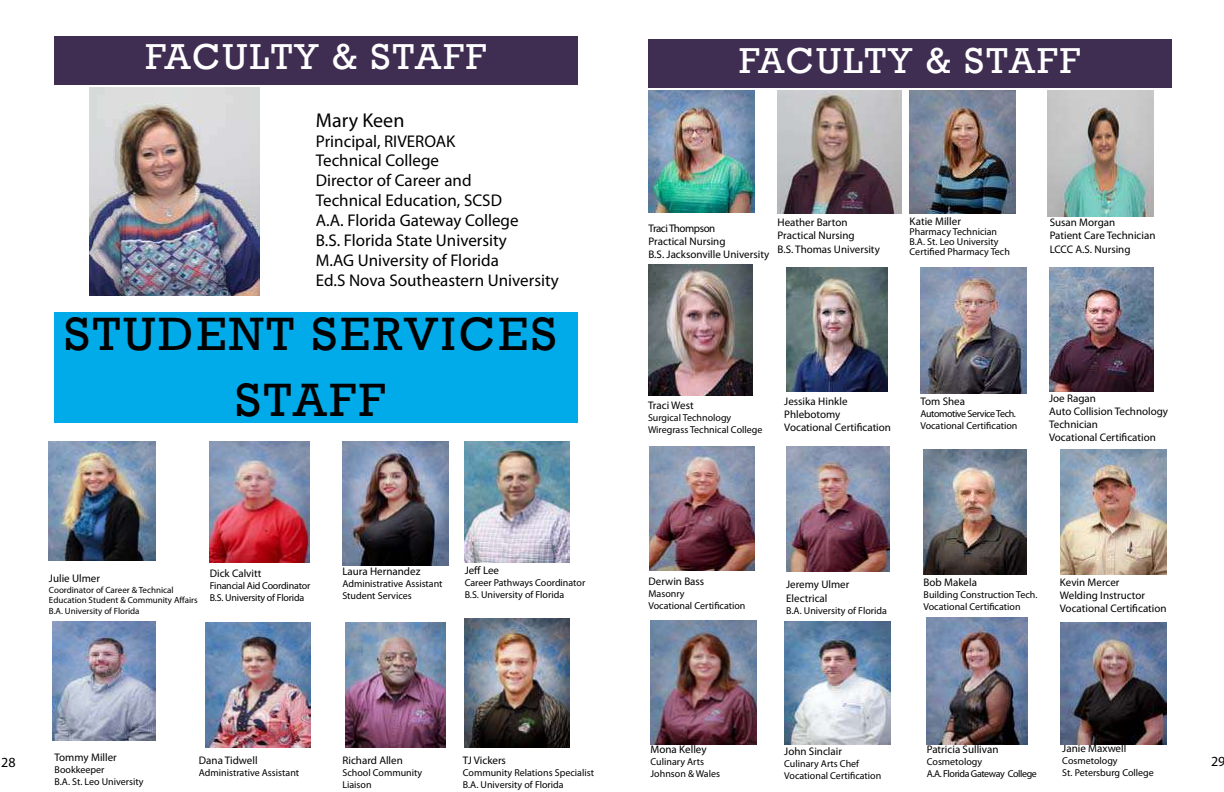
<style>
.page{position:relative;width:1224px;height:792px;background:#fff}
.page>*{position:absolute;margin:0;border:0;box-sizing:border-box;transform-origin:0 0}
.t1{font:48px/65.6px "Rockwell";letter-spacing:.06em;color:#000;text-align:center}
.t2{font:37px "Rockwell";letter-spacing:.06em;color:#fff}
.t3{font:20px "Myriad Pro";color:#000}
.t4{font:17px/20px "Myriad Pro";color:#000}
.t5{font:14px "Myriad Pro";color:#000}
.t6{font:11px/13.2px "Myriad Pro";color:#000}
.t7{font:10px/12px "Myriad Pro";color:#000}
.t8{font:10px/12px "Myriad Pro";letter-spacing:-.02em;color:#000}
.t9{font:10px/12px "Myriad Pro";letter-spacing:-.04em;color:#000}
.t10{font:9px/10.8px "Myriad Pro";color:#000}
</style>
<div class="page">
<img style="left:210px;top:441px;width:99px;height:121px">
<img style="left:90px;top:87px;width:169px;height:209px">
<div style="left:54px;top:36px;width:524px;height:48px;background:#3f2e52"></div>
<div style="left:55px;top:312px;width:523px;height:111px;background:#01abe9"></div>
<img style="left:342px;top:441px;width:107px;height:125px">
<img style="left:465px;top:441px;width:104px;height:121px">
<img style="left:465px;top:619px;width:104px;height:128px">
<img style="left:49px;top:441px;width:107px;height:119px">
<img style="left:206px;top:622px;width:104px;height:125px">
<img style="left:53px;top:621px;width:103px;height:119px">
<img style="left:346px;top:622px;width:99px;height:125px">
<img style="left:650px;top:446px;width:104px;height:125px">
<div style="left:648px;top:39px;width:523px;height:48px;background:#3f2e52"></div>
<img style="left:648px;top:91px;width:107px;height:121px">
<img style="left:910px;top:91px;width:106px;height:123px">
<img style="left:648px;top:265px;width:104px;height:130px">
<img style="left:786px;top:267px;width:102px;height:124px">
<img style="left:920px;top:267px;width:107px;height:127px">
<img style="left:1049px;top:267px;width:105px;height:125px">
<img style="left:786px;top:446px;width:103px;height:126px">
<img style="left:924px;top:449px;width:103px;height:126px">
<img style="left:1060px;top:449px;width:106px;height:125px">
<img style="left:651px;top:621px;width:106px;height:124px">
<img style="left:784px;top:621px;width:107px;height:123px">
<img style="left:927px;top:617px;width:101px;height:127px">
<img style="left:1060px;top:622px;width:106px;height:122px">
<img style="left:1047px;top:91px;width:107px;height:125px">
<img style="left:778px;top:91px;width:123px;height:123px">
<h2 class="t2" style="left:145px;top:35px;width:342px">FACULTY &amp; STAFF</h2>
<h3 class="t3" style="left:316px;top:107px;width:90px">Mary Keen</h3>
<h3 class="t4" style="left:316px;top:131px;width:244px">Principal, RIVEROAK<br>Technical College<br>Director of Career and<br>Technical Education, SCSD<br>A.A. Florida Gateway College<br>B.S. Florida State University<br>M.AG University of Florida<br>Ed.S Nova Southeastern University</h3>
<h1 class="t1" style="left:64px;top:302px;width:494px">STUDENT SERVICES<br>STAFF</h1>
<p class="t6" style="left:49px;top:571px;width:53px">Julie Ulmer</p>
<p class="t10" style="left:49px;top:584px;width:150px">Coordinator of Career &amp; Technical<br>Education Student &amp; Community Affairs<br>B.A. University of Florida</p>
<p class="t6" style="left:210px;top:566px;width:53px">Dick Calvitt</p>
<p class="t8" style="left:210px;top:579px;width:102px">Financial Aid Coordinator<br>B.S. University of Florida</p>
<p class="t6" style="left:342px;top:565px;width:79px">Laura Hernandez</p>
<p class="t7" style="left:342px;top:578px;width:102px">Administrative Assistant<br>Student Services</p>
<p class="t6" style="left:465px;top:564px;width:36px">Jeff Lee</p>
<p class="t7" style="left:465px;top:577px;width:122px">Career Pathways Coordinator<br>B.S. University of Florida</p>
<h2 class="t2" style="left:739px;top:39px;width:342px">FACULTY &amp; STAFF</h2>
<p class="t6" style="left:648px;top:221px;width:122px">Traci Thompson<br>Practical Nursing<br>B.S. Jacksonville University</p>
<p class="t6" style="left:778px;top:216px;width:104px">Heather Barton<br>Practical Nursing<br>B.S. Thomas University</p>
<p class="t6" style="left:910px;top:214px;width:53px">Katie Miller</p>
<p class="t7" style="left:910px;top:226px;width:102px;line-height:10px">Pharmacy Technician<br>B.A. St. Leo University<br>Certified Pharmacy Tech</p>
<p class="t6" style="left:1050px;top:216px;width:107px">Susan Morgan<br>Patient Care Technician<br>LCCC A.S. Nursing</p>
<p class="t6" style="left:648px;top:399px;width:47px">Traci West</p>
<p class="t7" style="left:648px;top:412px;width:116px">Surgical Technology<br>Wiregrass Technical College</p>
<p class="t6" style="left:784px;top:395px;width:108px">Jessika Hinkle<br>Phlebotomy<br>Vocational Certification</p>
<p class="t6" style="left:920px;top:394px;width:46px">Tom Shea</p>
<p class="t7" style="left:920px;top:407px;width:99px">Automotive Service Tech.<br>Vocational Certification</p>
<p class="t6" style="left:1049px;top:391px;width:120px">Joe Ragan<br>Auto Collision Technology<br>Technician<br>Vocational Certification</p>
<p class="t6" style="left:648px;top:575px;width:57px">Derwin Bass</p>
<p class="t7" style="left:648px;top:588px;width:99px">Masonry<br>Vocational Certification</p>
<p class="t6" style="left:786px;top:578px;width:65px">Jeremy Ulmer<br>Electrical</p>
<p class="t7" style="left:786px;top:604px;width:102px">B.A. University of Florida</p>
<p class="t6" style="left:924px;top:575px;width:55px">Bob Makela</p>
<p class="t7" style="left:924px;top:588px;width:116px">Building Construction Tech.<br>Vocational Certification</p>
<p class="t6" style="left:1060px;top:575px;width:108px">Kevin Mercer<br>Welding Instructor<br>Vocational Certification</p>
<p class="t6" style="left:1062px;top:742px;width:66px">Janie Maxwell</p>
<p class="t7" style="left:1062px;top:755px;width:93px">Cosmetology<br>St. Petersburg College</p>
<p class="t6" style="left:651px;top:742px;width:58px">Mona Kelley</p>
<p class="t7" style="left:651px;top:755px;width:71px">Culinary Arts<br>Johnson &amp; Wales</p>
<p class="t6" style="left:927px;top:742px;width:73px">Patricia Sullivan</p>
<p class="t9" style="left:927px;top:755px;width:112px">Cosmetology<br>A.A. Florida Gateway College</p>
<p class="t6" style="left:784px;top:744px;width:59px">John Sinclair</p>
<p class="t7" style="left:784px;top:757px;width:99px">Culinary Arts Chef<br>Vocational Certification</p>
<p class="t6" style="left:55px;top:750px;width:64px">Tommy Miller</p>
<p class="t7" style="left:55px;top:763px;width:90px">Bookkeeper<br>B.A. St. Leo University</p>
<p class="t6" style="left:199px;top:754px;width:60px">Dana Tidwell</p>
<p class="t7" style="left:199px;top:766px;width:102px">Administrative Assistant</p>
<p class="t6" style="left:463px;top:754px;width:45px">TJ Vickers</p>
<p class="t7" style="left:463px;top:767px;width:133px">Community Relations Specialist<br>B.A. University of Florida</p>
<h3 class="t5" style="left:1px;top:753px;width:16px">28</h3>
<p class="t6" style="left:342px;top:754px;width:62px">Richard Allen</p>
<h3 class="t5" style="left:1211px;top:753px;width:16px">29</h3>
<p class="t7" style="left:342px;top:767px;width:81px">School Community<br>Liaison</p>
</div>
